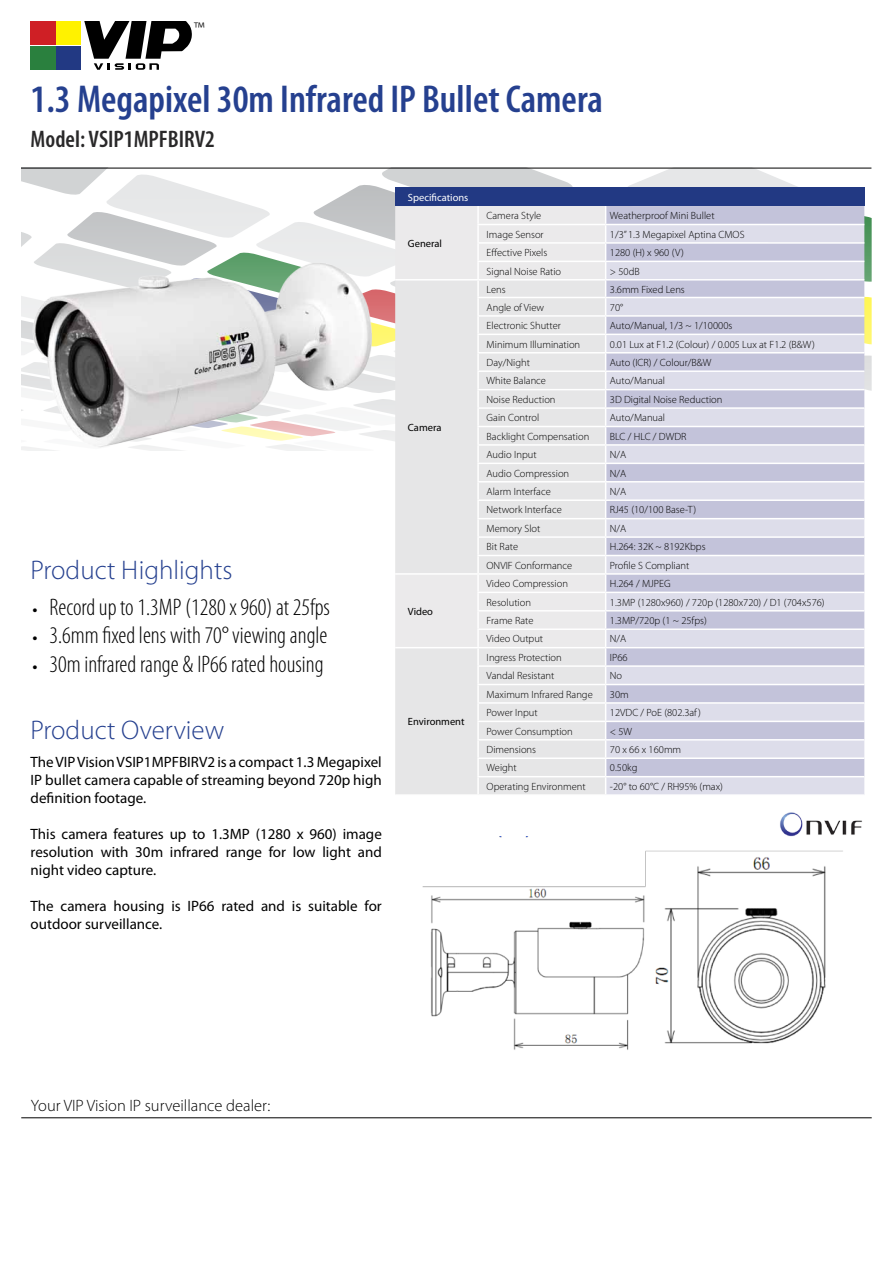
<style>
.page{position:relative;width:893px;height:1263px;background:#fff}
.page>*{position:absolute;margin:0;border:0;box-sizing:border-box;transform-origin:0 0}
.t1{font:600 condensed 39px "Myriad Pro";color:#25408f}
.t2{font:300 27px "Myriad Pro";color:#25408f}
.t3{font:300 condensed 24px "Myriad Pro";color:#000}
.t4{font:600 condensed 24px "Myriad Pro";color:#292829}
.t5{font:300 18.6px "Myriad Pro";color:#000}
.t6{font:300 16.5px "Myriad Pro";color:#000}
.t7{font:15px/18px "Myriad Pro";color:#000;text-align:justify}
.t8{font:300 10.5px "Myriad Pro";color:#000}
.t9{font:10.5px "Myriad Pro";color:#000}
.t10{font:10.5px "Myriad Pro";color:#fff}
.s1{font-weight:400;font-stretch:normal;font-size:18px}
</style>
<div class="page">
<hr style="left:21px;top:1117px;width:851px;height:1px;background:#000">
<img style="left:423px;top:836px;width:420px;height:214px">
<svg style="left:21px;top:169px;width:850px;height:625px"></svg>
<img style="left:21px;top:253px;width:361px;height:208px">
<svg style="left:84px;top:21px;width:108px;height:49px"></svg>
<div style="left:31px;top:21px;width:25px;height:24px;background:#cf1f25"></div>
<div style="left:31px;top:46px;width:25px;height:24px;background:#2a803e"></div>
<div style="left:57px;top:21px;width:24px;height:24px;background:#fff200"></div>
<div style="left:57px;top:46px;width:24px;height:24px;background:#223983"></div>
<hr style="left:21px;top:168px;width:850px;height:1px;background:#000">
<img style="left:780px;top:812px;width:82px;height:24px">
<h3 class="t5" style="left:193px;top:17px;width:13px">™</h3>
<h1 class="t1" style="left:31px;top:75px;width:574px">1.3 Megapixel 30m Infrared IP Bullet Camera</h1>
<h3 class="t4" style="left:31px;top:124px;width:186px">Model: VSIP1MPFBIRV2</h3>
<h2 class="t2" style="left:31px;top:553px;width:203px">Product Highlights</h2>
<h3 class="t3" style="left:32px;top:592px;width:299px"><span class="s1">•</span> Record up to 1.3MP (1280 x 960) at 25fps</h3>
<h3 class="t3" style="left:32px;top:621px;width:296px"><span class="s1">•</span> 3.6mm fixed lens with 70° viewing angle</h3>
<h3 class="t3" style="left:32px;top:650px;width:293px"><span class="s1">•</span> 30m infrared range &amp; IP66 rated housing</h3>
<h2 class="t2" style="left:31px;top:713px;width:195px">Product Overview</h2>
<h3 class="t7" style="left:31px;top:752px;width:353px">The VIP Vision VSIP1MPFBIRV2 is a compact 1.3 Megapixel IP bullet camera capable of streaming beyond 720p high definition footage.</h3>
<h3 class="t7" style="left:31px;top:824px;width:353px">This camera features up to 1.3MP (1280 x 960) image resolution with 30m infrared range for low light and night video capture.</h3>
<h3 class="t7" style="left:31px;top:896px;width:353px">The camera housing is IP66 rated and is suitable for outdoor surveillance.</h3>
<p class="t10" style="left:408px;top:191px;width:62px">Specifications</p>
<p class="t9" style="left:408px;top:237px;width:36px">General</p>
<p class="t9" style="left:408px;top:421px;width:35px">Camera</p>
<p class="t9" style="left:408px;top:605px;width:27px">Video</p>
<p class="t9" style="left:408px;top:715px;width:58px">Environment</p>
<p class="t8" style="left:487px;top:209px;width:56px">Camera Style</p>
<p class="t8" style="left:610px;top:209px;width:106px">Weatherproof Mini Bullet</p>
<p class="t8" style="left:487px;top:228px;width:59px">Image Sensor</p>
<p class="t8" style="left:610px;top:228px;width:136px">1/3” 1.3 Megapixel Aptina CMOS</p>
<p class="t8" style="left:487px;top:246px;width:62px">Effective Pixels</p>
<p class="t8" style="left:610px;top:246px;width:76px">1280 (H) x 960 (V)</p>
<p class="t8" style="left:487px;top:265px;width:76px">Signal Noise Ratio</p>
<p class="t8" style="left:610px;top:265px;width:31px">&gt; 50dB</p>
<p class="t8" style="left:487px;top:283px;width:21px">Lens</p>
<p class="t8" style="left:610px;top:283px;width:76px">3.6mm Fixed Lens</p>
<p class="t8" style="left:487px;top:301px;width:59px">Angle of View</p>
<p class="t8" style="left:610px;top:301px;width:15px">70°</p>
<p class="t8" style="left:487px;top:319px;width:76px">Electronic Shutter</p>
<p class="t8" style="left:610px;top:319px;width:124px">Auto/Manual, 1/3 ~ 1/10000s</p>
<p class="t8" style="left:487px;top:338px;width:95px">Minimum Illumination</p>
<p class="t8" style="left:610px;top:338px;width:206px">0.01 Lux at F1.2 (Colour) / 0.005 Lux at F1.2 (B&amp;W)</p>
<p class="t8" style="left:487px;top:356px;width:45px">Day/Night</p>
<p class="t8" style="left:610px;top:356px;width:103px">Auto (ICR) / Colour/B&amp;W</p>
<p class="t8" style="left:487px;top:374px;width:61px">White Balance</p>
<p class="t8" style="left:610px;top:374px;width:57px">Auto/Manual</p>
<p class="t8" style="left:487px;top:393px;width:70px">Noise Reduction</p>
<p class="t8" style="left:610px;top:393px;width:114px">3D Digital Noise Reduction</p>
<p class="t8" style="left:487px;top:411px;width:54px">Gain Control</p>
<p class="t8" style="left:610px;top:411px;width:57px">Auto/Manual</p>
<p class="t8" style="left:487px;top:430px;width:104px">Backlight Compensation</p>
<p class="t8" style="left:610px;top:430px;width:78px">BLC / HLC / DWDR</p>
<p class="t8" style="left:487px;top:448px;width:52px">Audio Input</p>
<p class="t8" style="left:610px;top:448px;width:18px">N/A</p>
<p class="t8" style="left:487px;top:467px;width:84px">Audio Compression</p>
<p class="t8" style="left:610px;top:467px;width:18px">N/A</p>
<p class="t8" style="left:487px;top:485px;width:66px">Alarm Interface</p>
<p class="t8" style="left:610px;top:485px;width:18px">N/A</p>
<p class="t8" style="left:487px;top:503px;width:77px">Network Interface</p>
<p class="t8" style="left:610px;top:503px;width:88px">RJ45 (10/100 Base-T)</p>
<p class="t8" style="left:487px;top:522px;width:55px">Memory Slot</p>
<p class="t8" style="left:610px;top:522px;width:18px">N/A</p>
<p class="t8" style="left:487px;top:540px;width:33px">Bit Rate</p>
<p class="t8" style="left:610px;top:540px;width:97px">H.264: 32K ~ 8192Kbps</p>
<p class="t8" style="left:487px;top:559px;width:87px">ONVIF Conformance</p>
<p class="t8" style="left:610px;top:559px;width:81px">Profile S Compliant</p>
<p class="t8" style="left:487px;top:577px;width:83px">Video Compression</p>
<p class="t8" style="left:610px;top:577px;width:62px">H.264 / MJPEG</p>
<p class="t8" style="left:487px;top:596px;width:46px">Resolution</p>
<p class="t8" style="left:610px;top:596px;width:216px">1.3MP (1280x960) / 720p (1280x720) / D1 (704x576)</p>
<p class="t8" style="left:487px;top:614px;width:48px">Frame Rate</p>
<p class="t8" style="left:610px;top:614px;width:98px">1.3MP/720p (1 ~ 25fps)</p>
<p class="t8" style="left:487px;top:632px;width:58px">Video Output</p>
<p class="t8" style="left:610px;top:632px;width:18px">N/A</p>
<p class="t8" style="left:487px;top:651px;width:77px">Ingress Protection</p>
<p class="t8" style="left:610px;top:651px;width:19px">IP66</p>
<p class="t8" style="left:487px;top:669px;width:69px">Vandal Resistant</p>
<p class="t8" style="left:610px;top:669px;width:14px">No</p>
<p class="t8" style="left:487px;top:688px;width:108px">Maximum Infrared Range</p>
<p class="t8" style="left:610px;top:688px;width:20px">30m</p>
<p class="t8" style="left:487px;top:706px;width:53px">Power Input</p>
<p class="t8" style="left:610px;top:706px;width:93px">12VDC / PoE (802.3af )</p>
<p class="t8" style="left:487px;top:725px;width:88px">Power Consumption</p>
<p class="t8" style="left:610px;top:725px;width:24px">&lt; 5W</p>
<p class="t8" style="left:487px;top:743px;width:51px">Dimensions</p>
<p class="t8" style="left:610px;top:743px;width:73px">70 x 66 x 160mm</p>
<p class="t8" style="left:487px;top:761px;width:32px">Weight</p>
<p class="t8" style="left:610px;top:761px;width:29px">0.50kg</p>
<p class="t8" style="left:487px;top:780px;width:100px">Operating Environment</p>
<p class="t8" style="left:610px;top:780px;width:115px">-20° to 60°C / RH95% (max)</p>
<h3 class="t6" style="left:31px;top:1095px;width:241px">Your VIP Vision IP surveillance dealer:</h3>
</div>
